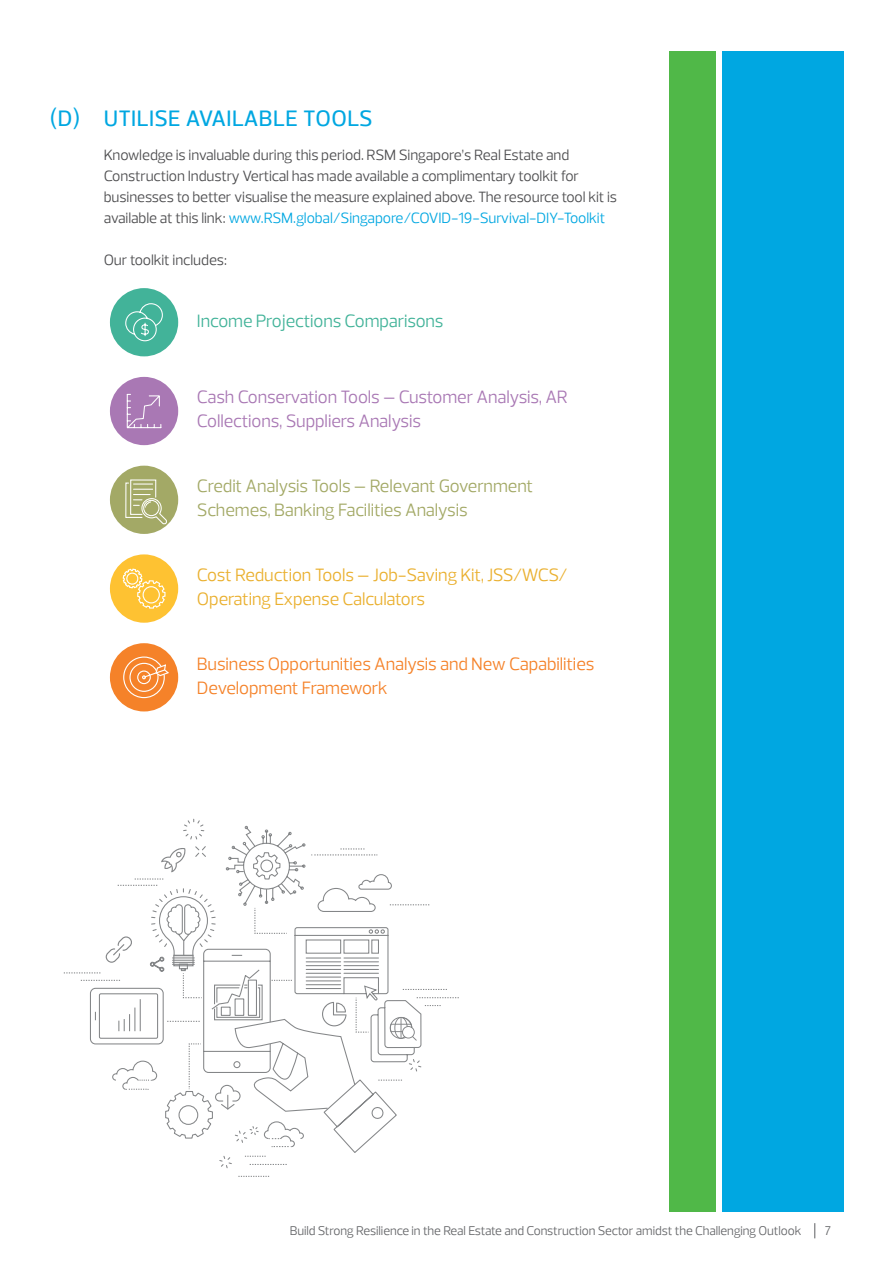
<style>
.page{position:relative;width:893px;height:1263px;background:#fff}
.page>*{position:absolute;margin:0;border:0;box-sizing:border-box;transform-origin:0 0}
.t1{font:500 22.5px "Prelo";letter-spacing:-.005em;color:#00a7e1}
.t2{font:18px/24px "Prelo";letter-spacing:-.06em;color:#a3a966}
.t3{font:18px/24px "Prelo";color:#a978b4}
.t4{font:18px/24px "Prelo";letter-spacing:-.015em;color:#eab02f}
.t5{font:18px/24px "Prelo";letter-spacing:-.015em;color:#f58229}
.t6{font:18px "Prelo";color:#42b399}
.t7{font:15px/21px "Prelo";letter-spacing:-.015em;color:#4d4d4f}
.t8{font:15px "Prelo";letter-spacing:-.015em;color:#00a7e1}
.t9{font:12.75px "Prelo";color:#656669}
.s1{color:#00a7e1}
</style>
<div class="page">
<svg style="left:814px;top:1223px;width:1px;height:15px"></svg>
<div style="left:722px;top:51px;width:121px;height:1161px;background:#00a7e1"></div>
<div style="left:669px;top:51px;width:47px;height:1161px;background:#50b848"></div>
<div style="left:110px;top:288px;width:68px;height:68px;background:#42b399;border-radius:50%"></div>
<svg style="left:125px;top:303px;width:38px;height:39px"></svg>
<div style="left:110px;top:377px;width:68px;height:68px;background:#a978b4;border-radius:50%"></div>
<svg style="left:126px;top:393px;width:36px;height:36px"></svg>
<div style="left:110px;top:466px;width:68px;height:68px;background:#a3a966;border-radius:50%"></div>
<svg style="left:125px;top:479px;width:42px;height:46px"></svg>
<div style="left:110px;top:643px;width:68px;height:68px;background:#f58229;border-radius:50%"></div>
<svg style="left:123px;top:656px;width:46px;height:43px"></svg>
<div style="left:110px;top:554px;width:68px;height:69px;background:#fec232;border-radius:50%"></div>
<svg style="left:122px;top:568px;width:44px;height:41px"></svg>
<svg style="left:238px;top:1176px;width:31px;height:1px"></svg>
<svg style="left:64px;top:818px;width:395px;height:339px"></svg>
<h1 class="t1" style="left:50px;top:106px;width:80px">(D) UTILIS</h1>
<h1 class="t1" style="left:168px;top:106px;width:56px">E AVAILA</h1>
<h1 class="t1" style="left:259px;top:106px;width:72px">BLE TOOLS</h1>
<p class="t7" style="left:104px;top:144px;width:273px">Knowledge is invaluable during this period. RSM</p>
<p class="t7" style="left:104px;top:144px;width:515px;text-indent:295px">Singapore’s Real Estate and Construction Industry Vertical has made available a complimentary toolkit for businesses to better visualise the measure explained above. The resource tool kit is available at this link: <span class="s1">www.RSM</span></p>
<p class="t8" style="left:293px;top:209px;width:314px">.global/Singapore/COVID-19-Survival-DIY-Toolkit</p>
<p class="t7" style="left:104px;top:249px;width:125px">Our toolkit includes:</p>
<p class="t6" style="left:197px;top:311px;width:248px">Income Projections Comparisons</p>
<p class="t3" style="left:197px;top:385px;width:361px">Cash Conservation Tools – Customer Analysis, AR<br>Collections, Suppliers Analysis</p>
<p class="t2" style="left:197px;top:474px;width:338px">Credit Analysis Tools – Relevant Government<br>Schemes, Banking Facilities Analysis</p>
<p class="t4" style="left:197px;top:563px;width:372px">Cost Reduction Tools – Job-Saving Kit, JSS/WCS/<br>Operating Expense Calculators</p>
<p class="t5" style="left:197px;top:651px;width:399px">Business Opportunities Analysis and New Capabilities<br>Development Framework</p>
<p class="t9" style="left:290px;top:1224px;width:513px">Build Strong Resilience in the Real Estate and Construction Sector amidst the Challenging Outlook</p>
<p class="t9" style="left:825px;top:1224px;width:8px">7</p>
</div>
